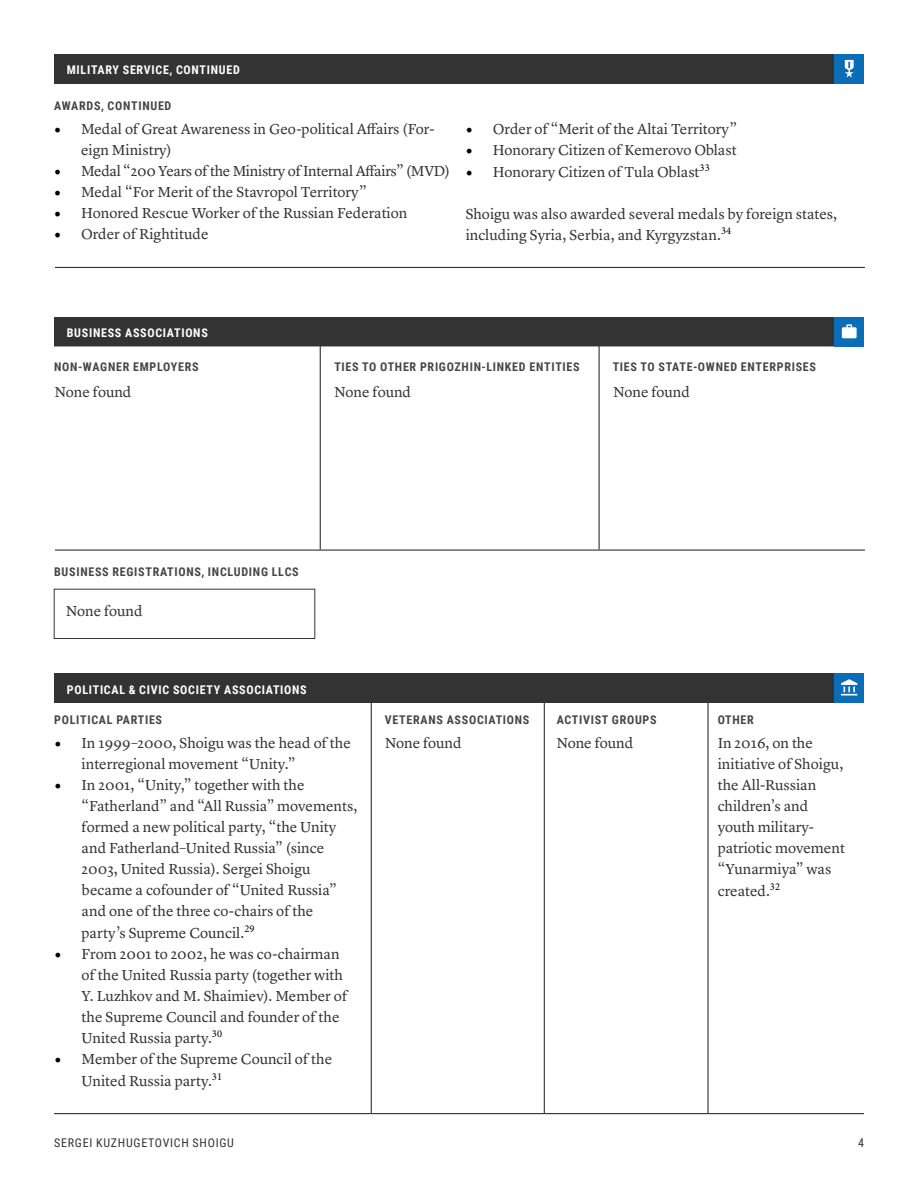
<style>
.page{position:relative;width:918px;height:1188px;background:#fff}
.page>*{position:absolute;margin:0;border:0;box-sizing:border-box;transform-origin:0 0}
.t1{font:15px/21.1px "Lyon Text";color:#333}
.t2{font:15px "Lyon Text";letter-spacing:-.02em;color:#333}
.t3{font:700 12px "Roboto Condensed";letter-spacing:.06em;color:#484645}
.t4{font:700 12px "Roboto Condensed";letter-spacing:.06em;color:#fff}
.t5{font:12px "Roboto Condensed";letter-spacing:.06em;color:#333}
.s1{font-family:"Minion Pro";font-size:18px;color:#000}
</style>
<div class="page">
<hr style="left:54px;top:1113px;width:810px;height:1px;background:#333">
<div style="left:54px;top:317px;width:810px;height:28px;background:#333"></div>
<div style="left:54px;top:673px;width:810px;height:30px;background:#333"></div>
<hr style="left:54px;top:345px;width:810px;height:1px;background:#333">
<hr style="left:55px;top:550px;width:810px;height:1px;background:#333">
<hr style="left:55px;top:267px;width:810px;height:1px;background:#333">
<hr style="left:320px;top:325px;width:1px;height:225px;background:#333">
<hr style="left:599px;top:325px;width:1px;height:225px;background:#333">
<hr style="left:707px;top:703px;width:2px;height:410px;background:#333">
<hr style="left:544px;top:703px;width:1px;height:410px;background:#333">
<hr style="left:371px;top:703px;width:1px;height:410px;background:#333">
<div style="left:834px;top:317px;width:30px;height:29px;background:#0b6db7"></div>
<svg style="left:842px;top:324px;width:15px;height:14px"></svg>
<div style="left:834px;top:673px;width:30px;height:30px;background:#0b6db7"></div>
<svg style="left:841px;top:679px;width:16px;height:17px"></svg>
<div style="left:54px;top:589px;width:261px;height:50px;border:1px solid #333"></div>
<div style="left:54px;top:54px;width:810px;height:30px;background:#333"></div>
<div style="left:834px;top:54px;width:30px;height:30px;background:#0b6db7"></div>
<svg style="left:845px;top:60px;width:9px;height:18px"></svg>
<p class="t4" style="left:67px;top:61px;width:175px">MILITARY SERVICE, CONTINUED</p>
<p class="t3" style="left:54px;top:97px;width:119px">AWARDS, CONTINUED</p>
<p class="t1" style="left:81px;top:117px;width:355px;text-indent:-27px"><span class="s1">•</span> Medal of Great Awareness in Geo-political Affairs (For&shy;eign Ministry)</p>
<p class="t2" style="left:54px;top:160px;width:397px"><span class="s1">•</span> Medal “200 Years of the Ministry of Internal Affairs” (MVD)</p>
<p class="t1" style="left:54px;top:180px;width:314px"><span class="s1">•</span> Medal “For Merit of the Stavropol Territory”</p>
<p class="t1" style="left:54px;top:201px;width:355px"><span class="s1">•</span> Honored Rescue Worker of the Russian Federation</p>
<p class="t1" style="left:54px;top:222px;width:156px"><span class="s1">•</span> Order of Rightitude</p>
<p class="t1" style="left:466px;top:117px;width:273px"><span class="s1">•</span> Order of “Merit of the Altai Territory”</p>
<p class="t1" style="left:466px;top:138px;width:273px"><span class="s1">•</span> Honorary Citizen of Kemerovo Oblast</p>
<p class="t1" style="left:466px;top:160px;width:245px"><span class="s1">•</span> Honorary Citizen of Tula Oblast<sup>33</sup></p>
<p class="t1" style="left:466px;top:202px;width:373px;line-height:21.6px">Shoigu was also awarded several medals by foreign states, including Syria, Serbia, and Kyrgyzstan.<sup>34</sup></p>
<p class="t4" style="left:67px;top:324px;width:143px">BUSINESS ASSOCIATIONS</p>
<p class="t3" style="left:54px;top:359px;width:146px">NON-WAGNER EMPLOYERS</p>
<p class="t3" style="left:334px;top:359px;width:247px">TIES TO OTHER PRIGOZHIN-LINKED ENTITIES</p>
<p class="t3" style="left:613px;top:359px;width:205px">TIES TO STATE-OWNED ENTERPRISES</p>
<p class="t1" style="left:55px;top:380px;width:78px">None found</p>
<p class="t1" style="left:334px;top:380px;width:78px">None found</p>
<p class="t1" style="left:613px;top:380px;width:78px">None found</p>
<p class="t3" style="left:54px;top:563px;width:246px">BUSINESS REGISTRATIONS, INCLUDING LLCS</p>
<p class="t1" style="left:66px;top:600px;width:78px">None found</p>
<p class="t4" style="left:67px;top:681px;width:241px">POLITICAL &amp; CIVIC SOCIETY ASSOCIATIONS</p>
<p class="t3" style="left:54px;top:712px;width:109px">POLITICAL PARTIES</p>
<p class="t1" style="left:82px;top:731px;width:271px;text-indent:-27px"><span class="s1">•</span> In 1999–2000, Shoigu was the head of the interregional movement “Unity.”</p>
<p class="t1" style="left:82px;top:773px;width:277px;text-indent:-27px"><span class="s1">•</span> In 2001, “Unity,” together with the “Fatherland” and “All Russia” movements, formed a new political party, “the Unity and Fatherland–United Russia” (since 2003, United Russia). Sergei Shoigu became a cofounder of “United Russia” and one of the three co-chairs of the party’s Supreme Council.<sup>29</sup></p>
<p class="t1" style="left:82px;top:942px;width:267px;text-indent:-27px"><span class="s1">•</span> From 2001 to 2002, he was co-chairman of the United Russia party (together with Y. Luzhkov and M. Shaimiev). Member of the Supreme Council and founder of the United Russia party.<sup>30</sup></p>
<p class="t1" style="left:82px;top:1047px;width:252px;line-height:21.6px;text-indent:-27px"><span class="s1">•</span> Member of the Supreme Council of the<br>United Russia party.<sup>31</sup></p>
<p class="t3" style="left:385px;top:712px;width:146px">VETERANS ASSOCIATIONS</p>
<p class="t1" style="left:385px;top:731px;width:78px">None found</p>
<p class="t3" style="left:557px;top:712px;width:101px">ACTIVIST GROUPS</p>
<p class="t1" style="left:556px;top:731px;width:78px">None found</p>
<p class="t3" style="left:718px;top:712px;width:38px">OTHER</p>
<p class="t1" style="left:718px;top:731px;width:129px">In 2016, on the initiative of Shoigu, the All-Russian children’s and youth military&shy;patriotic movement “Yunarmiya” was created.<sup>32</sup></p>
<p class="t5" style="left:54px;top:1134px;width:181px">SERGEI KUZHUGETOVICH SHOIGU</p>
<p class="t5" style="left:858px;top:1134px;width:7px">4</p>
</div>
